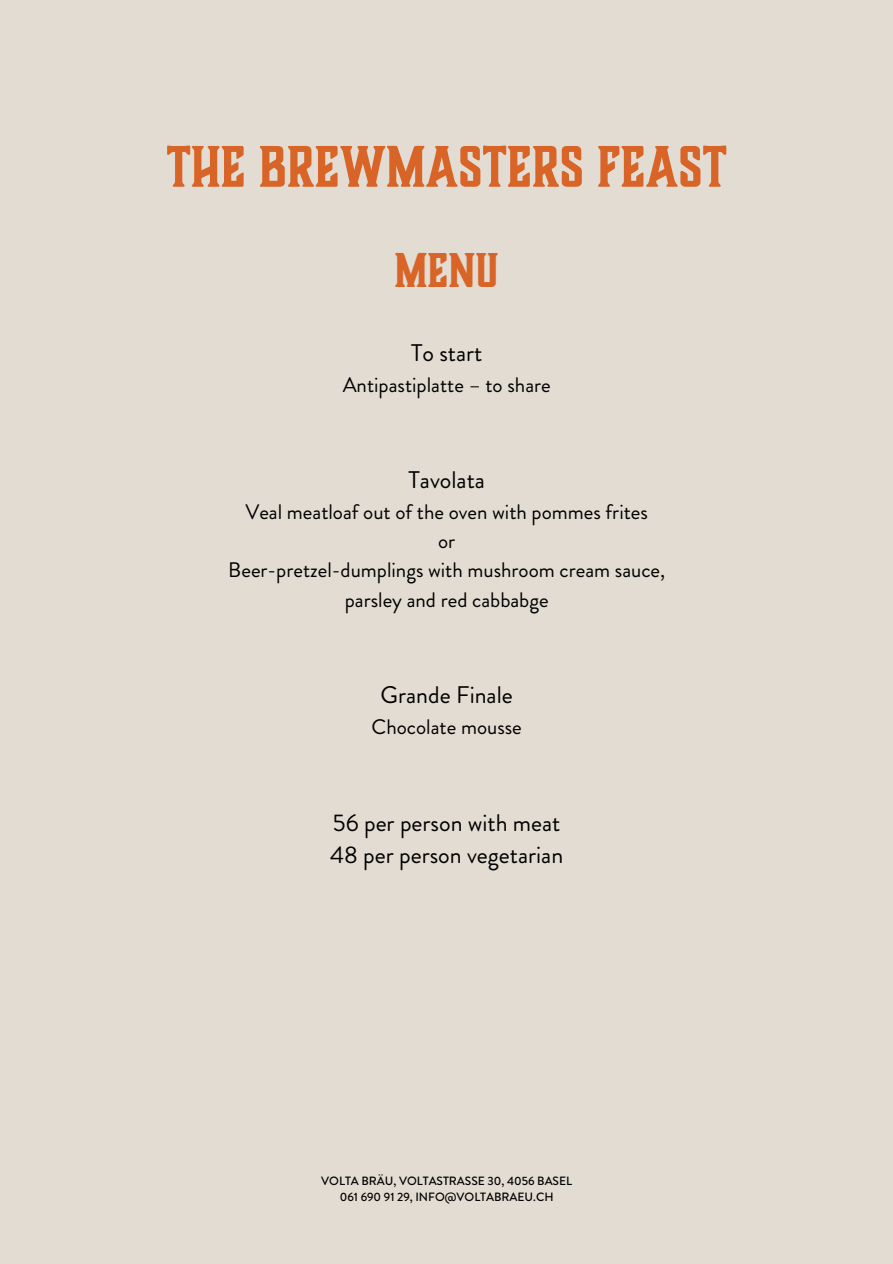
<style>
.page{position:relative;width:893px;height:1264px;background:#fff}
.page>*{position:absolute;margin:0;border:0;box-sizing:border-box;transform-origin:0 0}
.t1{font:700 54px "Boucherie Block";color:#d86427}
.t2{font:700 45px "Boucherie Block";color:#d86427}
.t3{font:24px/32.7px "Brandon Grotesque";color:#000}
.t4{font:21px/29.2px "Brandon Grotesque";color:#000;text-align:center}
.t5{font:500 12px "Brandon Grotesque";color:#000}
</style>
<div class="page">
<div style="left:0;top:0;width:892px;height:1263px;background:#e2dcd2"></div>
<h1 class="t1" style="left:166px;top:131px;width:561px">THE BREWMASTERS FEAST</h1>
<h2 class="t2" style="left:394px;top:240px;width:106px">MENU</h2>
<h4 class="t3" style="left:411px;top:337px;width:73px">To start</h4>
<h4 class="t4" style="left:342px;top:370px;width:209px">Antipastiplatte – to share</h4>
<h4 class="t3" style="left:408px;top:464px;width:78px">Tavolata</h4>
<h4 class="t4" style="left:228px;top:497px;width:438px">Veal meatloaf out of the oven with pommes frites<br>or<br>Beer-pretzel-dumplings with mushroom cream sauce, parsley and red cabbabge</h4>
<h4 class="t3" style="left:380px;top:679px;width:134px">Grande Finale</h4>
<h4 class="t4" style="left:371px;top:712px;width:152px">Chocolate mousse</h4>
<h3 class="t3" style="left:330px;top:806px;width:234px">56 per person with meat<br>48 per person vegetarian</h3>
<p class="t5" style="left:321px;top:1172px;width:252px">VOLTA BRÄU, VOLTASTRASSE 30, 4056 BASEL</p>
<p class="t5" style="left:340px;top:1188px;width:215px">061 690 91 29, INFO@VOLTABRAEU.CH</p>
</div>
